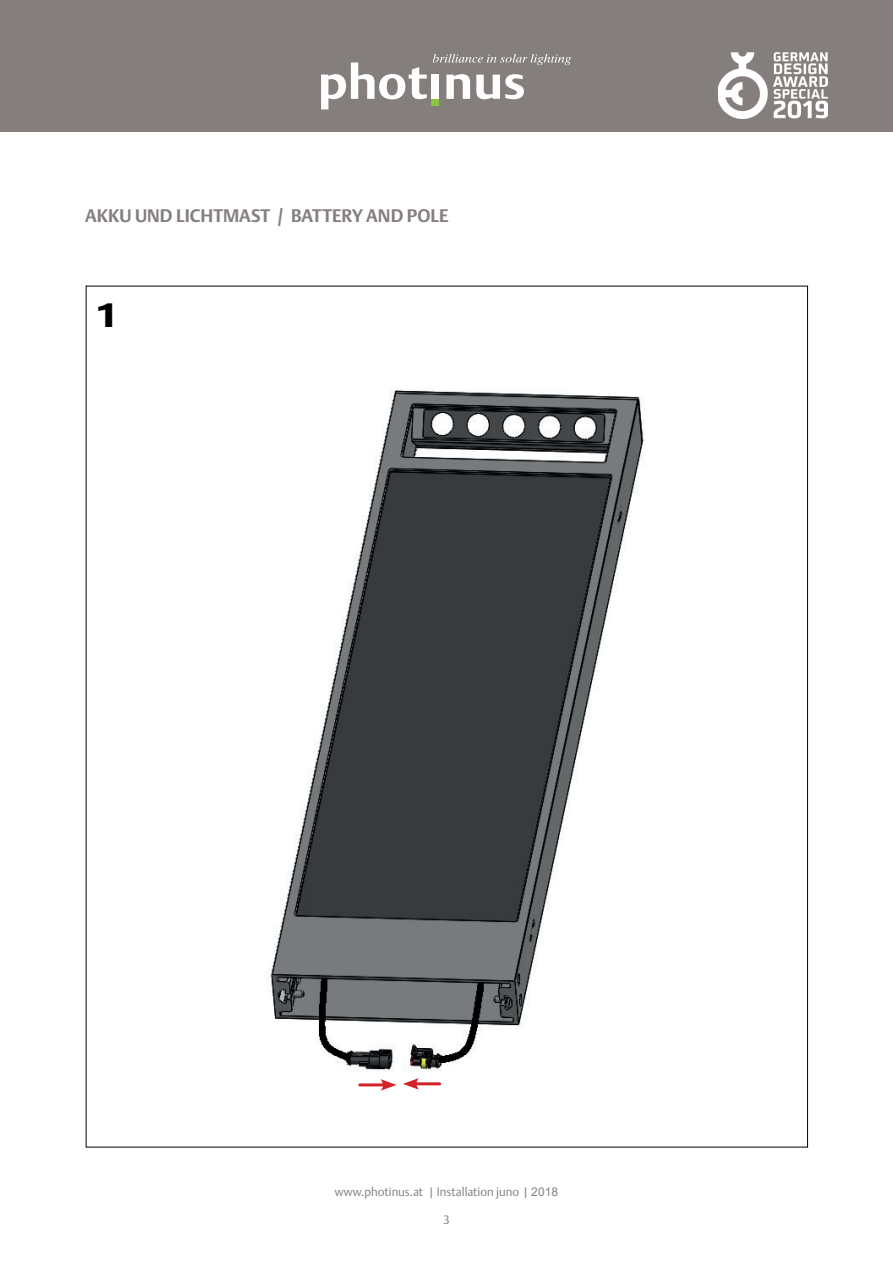
<style>
.page{position:relative;width:893px;height:1263px;background:#fff}
.page>*{position:absolute;margin:0;border:0;box-sizing:border-box;transform-origin:0 0}
.t1{font:700 45px "DTL Argo ST";color:#000001}
.t2{font:700 18px "DTL Argo ST";color:#847f7d}
.t3{font:300 12px "DTL Argo T";color:#847f7d}
.s1{font-family:"Arial";font-weight:400}
</style>
<div class="page">
<div style="left:0;top:0;width:893px;height:132px;background:#847f7d"></div>
<svg style="left:321px;top:62px;width:106px;height:47px"></svg>
<div style="left:431px;top:75px;width:8px;height:24px;background:#fff"></div>
<svg style="left:446px;top:74px;width:24px;height:25px"></svg>
<svg style="left:476px;top:74px;width:48px;height:25px"></svg>
<div style="left:431px;top:99px;width:8px;height:7px;background:#8bc63f"></div>
<svg style="left:433px;top:54px;width:138px;height:11px"></svg>
<img style="left:718px;top:53px;width:109px;height:66px">
<img style="left:268px;top:390px;width:376px;height:697px">
<hr style="left:413px;top:1082px;width:27px;height:3px;background:#d2222a">
<svg style="left:403px;top:1078px;width:16px;height:12px"></svg>
<hr style="left:360px;top:1083px;width:26px;height:3px;background:#d2222a">
<svg style="left:380px;top:1079px;width:16px;height:12px"></svg>
<h2 class="t2" style="left:85px;top:205px;width:365px">AKKU UND LICHTMAST / BATTERY AND POLE</h2>
<h1 class="t1" style="left:98px;top:285px;width:19px">1</h1>
<p class="t3" style="left:335px;top:1184px;width:225px">www.photinus.at | Installation juno | <span class="s1">2018</span></p>
<p class="t3" style="left:443px;top:1212px;width:8px">3</p>
</div>
